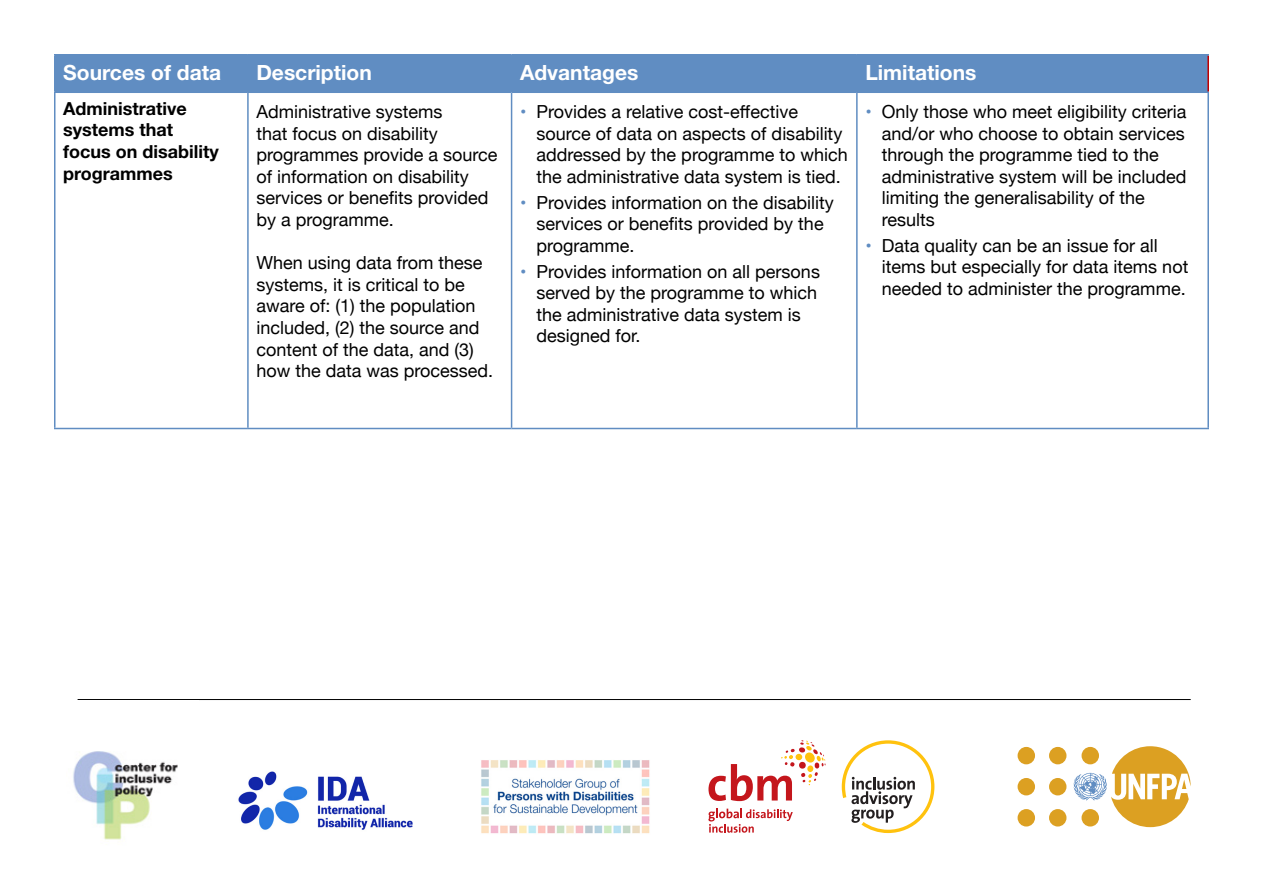
<style>
.page{position:relative;width:1263px;height:893px;background:#fff}
.page>*{position:absolute;margin:0;border:0;box-sizing:border-box;transform-origin:0 0}
.t1{font:700 21px "Helvetica Neue";color:#fff}
.Bodycopy{font:18px/21.6px "Helvetica Neue";color:#000}
.t2{font:700 18px/21.6px "Helvetica Neue";color:#000}
.s1{color:#608dc2}
</style>
<div class="page">
<div style="left:56px;top:56px;width:1151px;height:36px;background:#608dc2"></div>
<svg style="left:56px;top:93px;width:1151px;height:335px"></svg>
<hr style="left:54px;top:92px;width:194px;height:1px;background:#608dc2">
<hr style="left:54px;top:93px;width:2px;height:335px;background:#608dc2">
<hr style="left:248px;top:92px;width:264px;height:1px;background:#608dc2">
<hr style="left:247px;top:93px;width:2px;height:335px;background:#608dc2">
<hr style="left:512px;top:92px;width:345px;height:1px;background:#608dc2">
<hr style="left:511px;top:93px;width:1px;height:335px;background:#608dc2">
<hr style="left:857px;top:92px;width:352px;height:1px;background:#608dc2">
<hr style="left:856px;top:93px;width:2px;height:335px;background:#608dc2">
<hr style="left:1207px;top:93px;width:2px;height:335px;background:#608dc2">
<hr style="left:54px;top:428px;width:194px;height:1px;background:#608dc2">
<hr style="left:248px;top:428px;width:264px;height:1px;background:#608dc2">
<hr style="left:512px;top:428px;width:345px;height:1px;background:#608dc2">
<hr style="left:857px;top:428px;width:352px;height:1px;background:#608dc2">
<hr style="left:54px;top:54px;width:194px;height:2px;background:#608dc2">
<hr style="left:54px;top:56px;width:2px;height:36px;background:#608dc2">
<hr style="left:247px;top:56px;width:2px;height:36px;background:#608dc2">
<hr style="left:1207px;top:56px;width:2px;height:36px;background:#c00000">
<hr style="left:248px;top:54px;width:264px;height:2px;background:#608dc2">
<hr style="left:512px;top:54px;width:345px;height:2px;background:#608dc2">
<hr style="left:511px;top:56px;width:1px;height:36px;background:#608dc2">
<hr style="left:857px;top:54px;width:352px;height:2px;background:#608dc2">
<hr style="left:856px;top:56px;width:2px;height:36px;background:#608dc2">
<hr style="left:78px;top:699px;width:1113px;height:1px;background:#000">
<div style="left:1049px;top:778px;width:17px;height:17px;background:#dca022;border-radius:50%"></div>
<div style="left:1049px;top:809px;width:17px;height:17px;background:#dca022;border-radius:50%"></div>
<div style="left:1049px;top:747px;width:17px;height:17px;background:#dca022;border-radius:50%"></div>
<div style="left:1017px;top:778px;width:18px;height:17px;background:#dca022;border-radius:50%"></div>
<div style="left:1017px;top:809px;width:18px;height:17px;background:#dca022;border-radius:50%"></div>
<div style="left:1017px;top:747px;width:18px;height:17px;background:#dca022;border-radius:50%"></div>
<svg style="left:1073px;top:746px;width:118px;height:81px"></svg>
<svg style="left:842px;top:740px;width:92px;height:93px"></svg>
<svg style="left:708px;top:740px;width:118px;height:61px"></svg>
<svg style="left:708px;top:809px;width:85px;height:24px"></svg>
<img style="left:238px;top:771px;width:175px;height:59px">
<img style="left:481px;top:760px;width:169px;height:74px">
<img style="left:73px;top:751px;width:105px;height:89px">
<p class="t1" style="left:63px;top:59px;width:159px">Sources of data</p>
<p class="t1" style="left:256px;top:59px;width:117px">Description</p>
<p class="t1" style="left:520px;top:59px;width:120px">Advantages</p>
<p class="t1" style="left:865px;top:59px;width:113px">Limitations</p>
<p class="t2" style="left:63px;top:97px;width:157px">Administrative systems that focus on disability programmes</p>
<p class="Bodycopy" style="left:256px;top:102px;width:243px">Administrative systems<br>that focus on disability programmes provide a source of information on disability services or benefits provided by a programme.</p>
<p class="Bodycopy" style="left:256px;top:253px;width:238px">When using data from these systems, it is critical to be aware of: (1) the population included, (2) the source and content of the data, and (3) how the data was processed.</p>
<p class="Bodycopy" style="left:537px;top:102px;width:313px;text-indent:-16px"><span class="s1">•</span> Provides a relative cost-effective source of data on aspects of disability addressed by the programme to which the administrative data system is tied.</p>
<p class="Bodycopy" style="left:537px;top:192px;width:299px;text-indent:-17px"><span class="s1">•</span> Provides information on the disability services or benefits provided by the programme.</p>
<p class="Bodycopy" style="left:537px;top:261px;width:285px;text-indent:-17px"><span class="s1">•</span> Provides information on all persons served by the programme to which the administrative data system is designed for.</p>
<p class="Bodycopy" style="left:882px;top:102px;width:306px;text-indent:-17px"><span class="s1">•</span> Only those who meet eligibility criteria and/or who choose to obtain services through the programme tied to the administrative system will be included limiting the generalisability of the results</p>
<p class="Bodycopy" style="left:882px;top:236px;width:308px;text-indent:-17px"><span class="s1">•</span> Data quality can be an issue for all items but especially for data items not needed to administer the programme.</p>
</div>
